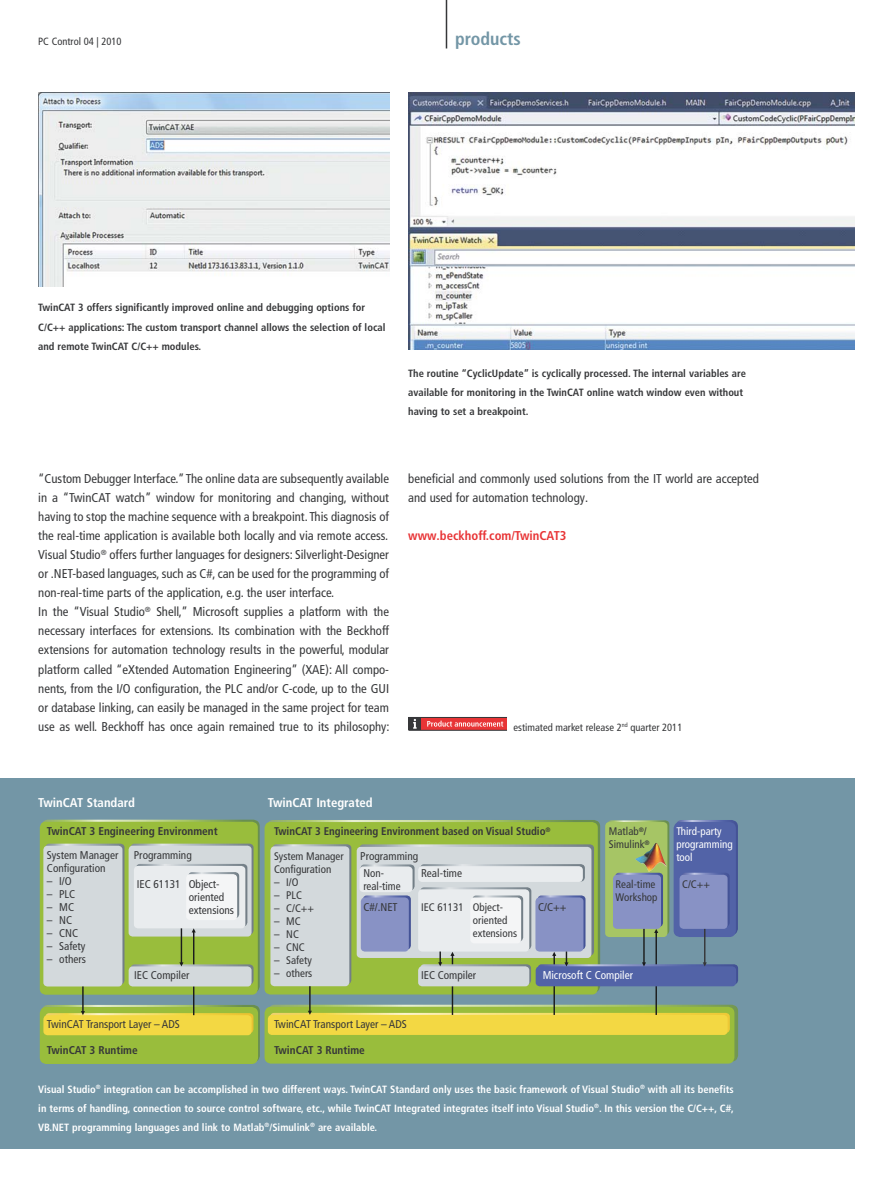
<style>
.page{position:relative;width:893px;height:1191px;background:#fff}
.page>*{position:absolute;margin:0;border:0;box-sizing:border-box;transform-origin:0 0}
.t1{font:700 condensed 18px "Frutiger LT Pro";color:#7396a6}
.t2{font:condensed 12.75px/19px "Frutiger LT Pro";color:#363739}
.t3{font:700 condensed 12.75px "Frutiger LT Pro";color:#fff}
.t4{font:700 condensed 12.75px "Frutiger LT Pro";color:#e83436}
.t5{font:condensed 11.25px/13px "Frutiger LT Pro";color:#363739}
.t6{font:700 condensed 11.25px "Frutiger";color:#363739}
.t7{font:condensed 11.25px "Frutiger LT Pro";color:#fff}
.t8{font:700 condensed 11.1px "Frutiger";color:#363739}
.t9{font:condensed 10.95px/12.9px "Frutiger LT Pro";color:#363739}
.t10{font:condensed 10.95px/12.9px "Frutiger LT Pro";color:#fff}
.t11{font:700 condensed 10.5px/19px "Frutiger LT Pro";color:#fff;text-align:justify}
.t12{font:700 condensed 10.5px/19px "Frutiger LT Pro";color:#363739}
.t13{font:condensed 10.5px "Frutiger LT Pro";color:#363739}
</style>
<div class="page">
<hr style="left:446px;top:0;width:1px;height:48px;background:#363739">
<img style="left:38px;top:92px;width:351px;height:195px">
<img style="left:408px;top:92px;width:447px;height:257px">
<div style="left:0;top:778px;width:855px;height:370px;background:#7396a6"></div>
<div style="left:40px;top:1007px;width:218px;height:57px;background:#99bd3c;border-radius:7px"></div>
<div style="left:40px;top:821px;width:218px;height:173px;background:#99bd3c;border-radius:6px"></div>
<hr style="left:82px;top:986px;width:2px;height:26px;background:#1b1c1d">
<svg style="left:42px;top:1005px;width:218px;height:57px"></svg>
<hr style="left:193px;top:931px;width:1px;height:84px;background:#1b1c1d">
<div style="left:265px;top:1006px;width:469px;height:57px;background:#99bd3c;border-radius:7px"></div>
<div style="left:265px;top:822px;width:333px;height:172px;background:#99bd3c;border-radius:6px"></div>
<svg style="left:273px;top:844px;width:78px;height:140px"></svg>
<div style="left:270px;top:846px;width:79px;height:140px;background:#d3d9dc;border-radius:4px"></div>
<hr style="left:309px;top:986px;width:2px;height:26px;background:#1b1c1d">
<svg style="left:268px;top:1004px;width:470px;height:57px"></svg>
<hr style="left:452px;top:954px;width:1px;height:61px;background:#1b1c1d">
<hr style="left:553px;top:954px;width:2px;height:61px;background:#1b1c1d">
<div style="left:418px;top:966px;width:111px;height:20px;background:#d3d9dc;border-radius:4px"></div>
<hr style="left:655px;top:931px;width:2px;height:84px;background:#1b1c1d">
<div style="left:536px;top:966px;width:200px;height:20px;background:#5263a7;border-radius:4px"></div>
<svg style="left:359px;top:820px;width:379px;height:164px"></svg>
<svg style="left:42px;top:819px;width:218px;height:173px"></svg>
<div style="left:421px;top:717px;width:86px;height:13px;background:#e83436"></div>
<div style="left:408px;top:717px;width:13px;height:13px;background:#363739"></div>
<svg style="left:427px;top:720px;width:76px;height:6px"></svg>
<svg style="left:413px;top:719px;width:4px;height:9px"></svg>
<hr style="left:408px;top:717px;width:99px;height:1px;background:#363739">
<hr style="left:408px;top:730px;width:99px;height:1px;background:#363739">
<p class="t13" style="left:38px;top:37px;width:85px">PC Control 04 | 2010</p>
<h1 class="t1" style="left:455px;top:32px;width:67px">products</h1>
<p class="t12" style="left:38px;top:299px;width:349px">TwinCAT 3 offers significantly improved online and debugging options for<br>C/C++ applications: The custom transport channel allows the selection of local and remote TwinCAT C/C++ modules.</p>
<p class="t12" style="left:408px;top:364px;width:339px">The routine “CyclicUpdate” is cyclically processed. The internal variables are available for monitoring in the TwinCAT online watch window even without having to set a breakpoint.</p>
<p class="t2" style="left:38px;top:470px;width:353px">“Custom Debugger Interface.” The online data are subsequently available in a “TwinCAT watch” window for monitoring and changing, without having to stop the machine sequence with a breakpoint. This diagnosis of the real-time application is available both locally and via remote access.<br>Visual Studio<sup>®</sup> offers further languages for designers: Silverlight-Designer or .NET-based languages, such as C#, can be used for the programming of non-real-time parts of the application, e.g. the user interface.<br>In the “Visual Studio<sup>®</sup> Shell,” Microsoft supplies a platform with the necessary interfaces for extensions. Its combination with the Beckhoff extensions for automation technology results in the powerful, modular platform called “eXtended Automation Engineering” (XAE): All compo&shy;nents, from the I/O configuration, the PLC and/or C-code, up to the GUI or database linking, can easily be managed in the same project for team use as well. Beckhoff has once again remained true to its philosophy:</p>
<p class="t2" style="left:408px;top:470px;width:352px">beneficial and commonly used solutions from the IT world are accepted and used for automation technology.</p>
<p class="t4" style="left:408px;top:531px;width:160px">www.beckhoff.com/TwinCAT3</p>
<p class="t13" style="left:513px;top:723px;width:170px">estimated market release 2<sup>nd</sup> quarter 2011</p>
<p class="t3" style="left:38px;top:798px;width:98px">TwinCAT Standard</p>
<p class="t3" style="left:268px;top:798px;width:106px">TwinCAT Integrated</p>
<p class="t6" style="left:47px;top:827px;width:172px">TwinCAT 3 Engineering Environment</p>
<p class="t5" style="left:47px;top:850px;width:73px">System Manager<br>Configuration</p>
<p class="t5" style="left:47px;top:876px;width:26px">– I/O</p>
<p class="t5" style="left:47px;top:889px;width:30px">– PLC</p>
<p class="t5" style="left:47px;top:902px;width:29px">– MC</p>
<p class="t5" style="left:47px;top:915px;width:27px">– NC</p>
<p class="t5" style="left:47px;top:928px;width:33px">– CNC</p>
<p class="t5" style="left:47px;top:941px;width:40px">– Safety</p>
<p class="t5" style="left:47px;top:954px;width:41px">– others</p>
<p class="t5" style="left:134px;top:850px;width:59px">Programming</p>
<p class="t5" style="left:189px;top:878px;width:47px;text-indent:-52px">IEC 61131 Object&shy;oriented extensions</p>
<p class="t5" style="left:134px;top:969px;width:57px">IEC Compiler</p>
<p class="t5" style="left:47px;top:1018px;width:134px">TwinCAT Transport Layer – ADS</p>
<p class="t6" style="left:47px;top:1045px;width:92px">TwinCAT 3 Runtime</p>
<p class="t8" style="left:274px;top:827px;width:278px">TwinCAT 3 Engineering Environment based on Visual Studio<sup>®</sup></p>
<p class="t9" style="left:274px;top:851px;width:71px">System Manager<br>Configuration</p>
<p class="t9" style="left:274px;top:876px;width:26px">– I/O</p>
<p class="t9" style="left:274px;top:889px;width:29px">– PLC</p>
<p class="t9" style="left:274px;top:902px;width:42px">– C/C++</p>
<p class="t9" style="left:274px;top:915px;width:28px">– MC</p>
<p class="t9" style="left:274px;top:928px;width:26px">– NC</p>
<p class="t9" style="left:274px;top:941px;width:32px">– CNC</p>
<p class="t9" style="left:274px;top:954px;width:39px">– Safety</p>
<p class="t9" style="left:274px;top:967px;width:40px">– others</p>
<p class="t9" style="left:609px;top:826px;width:42px">Matlab<sup>®</sup>/<br>Simulink<sup>®</sup></p>
<p class="t10" style="left:676px;top:826px;width:58px">Third-party programming tool</p>
<p class="t9" style="left:616px;top:879px;width:41px">Real-time</p>
<p class="t9" style="left:682px;top:879px;width:29px">C/C++</p>
<p class="t9" style="left:616px;top:892px;width:43px">Workshop</p>
<p class="t5" style="left:360px;top:851px;width:59px">Programming</p>
<p class="t5" style="left:363px;top:867px;width:22px">Non-</p>
<p class="t5" style="left:421px;top:867px;width:42px">Real-time</p>
<p class="t5" style="left:363px;top:880px;width:39px">real-time</p>
<p class="t9" style="left:473px;top:902px;width:46px;text-indent:-52px">IEC 61131 Object&shy;oriented extensions</p>
<p class="t5" style="left:363px;top:902px;width:36px">C#/.NET</p>
<p class="t5" style="left:538px;top:902px;width:30px">C/C++</p>
<p class="t5" style="left:421px;top:969px;width:57px">IEC Compiler</p>
<p class="t7" style="left:543px;top:970px;width:92px">Microsoft C Compiler</p>
<p class="t5" style="left:274px;top:1018px;width:134px">TwinCAT Transport Layer – ADS</p>
<p class="t6" style="left:274px;top:1045px;width:92px">TwinCAT 3 Runtime</p>
<p class="t11" style="left:38px;top:1080px;width:697px">Visual Studio<sup>®</sup> integration can be accomplished in two different ways. TwinCAT Standard only uses the basic framework of Visual Studio<sup>®</sup> with all its benefits in terms of handling, connection to source control software, etc., while TwinCAT Integrated integrates itself into Visual Studio<sup>®</sup>. In this version the C/C++, C#, VB.NET programming languages and link to Matlab<sup>®</sup>/Simulink<sup>®</sup> are available.</p>
</div>
